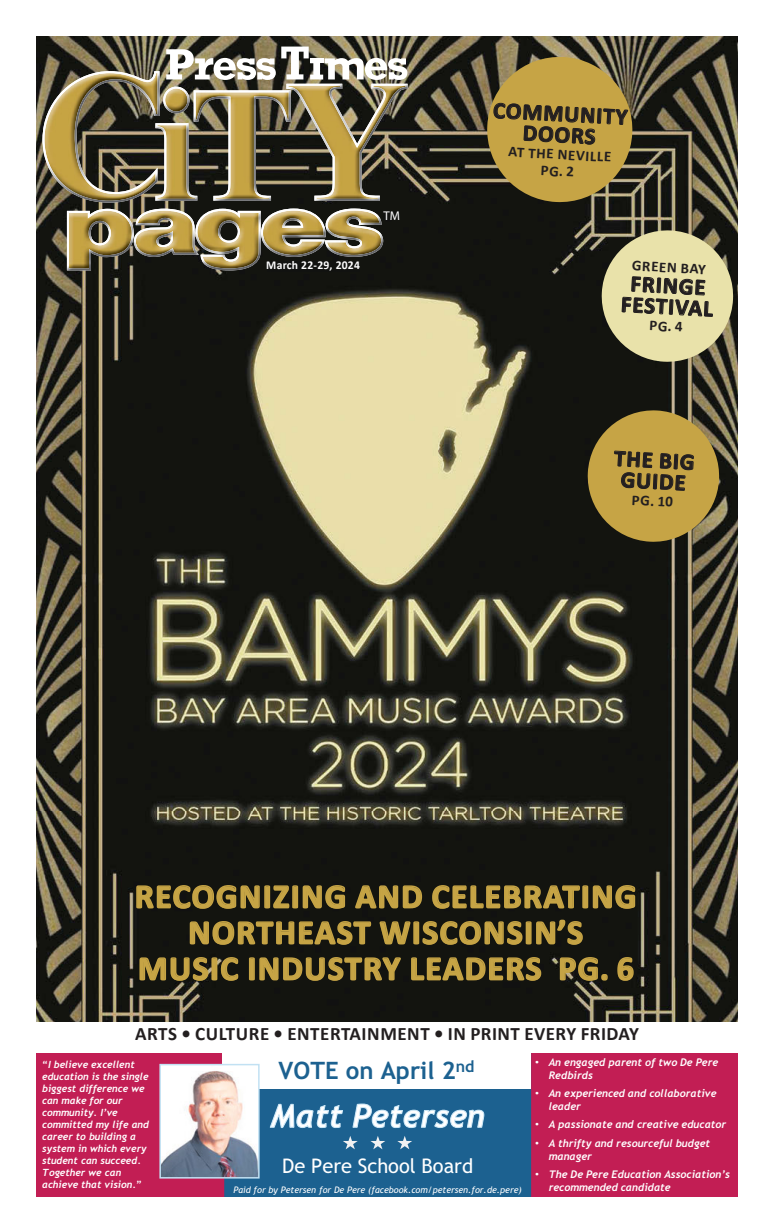
<style>
.page{position:relative;width:774px;height:1224px;background:#fff}
.page>*{position:absolute;margin:0;border:0;box-sizing:border-box;transform-origin:0 0}
.t1{font:700 34px/36px "Calibri";letter-spacing:.04em;color:#c6a445;text-align:center}
.t2{font:700 24px "Trebuchet MS";color:#1c6190}
.t3{font:700 23px/21px "Calibri";color:#231f20;text-align:center}
.t4{font:20.1px "Trebuchet MS";color:#fff}
.t5{font:700 19px "Calibri";letter-spacing:.025em;color:#231f20}
.t6{font:700 15px/16.9px "Calibri";color:#231f20;text-align:center}
.t7{font:12.7px "Myriad Pro";color:#fff}
.t8{font:700 12px "Calibri";letter-spacing:.02em;color:#fff}
.t9{font:italic 700 10.6px/12.6px "Trebuchet";color:#fff}
.t10{font:italic 700 10px/12px "Trebuchet";color:#fff}
.t11{font:italic 9px "Trebuchet MS";letter-spacing:-.005em;color:#fff}
.s1{font-family:"Trebuchet MS";font-style:normal}
.s2{font-family:"Arial MT OV SFOQOA";font-weight:400;font-style:normal;font-size:11.1px}
.s3{font-family:"Arial MT OV SFOQOA";font-weight:400;font-style:normal;font-size:11px}
</style>
<div class="page">
<div style="left:36px;top:1053px;width:702px;height:144px;background:#c21e54"></div>
<div style="left:224px;top:1089px;width:307px;height:108px;background:#1c6190"></div>
<svg style="left:269px;top:1103px;width:216px;height:25px;background:#74a0be"></svg>
<div style="left:222px;top:1053px;width:309px;height:36px;background:#fff"></div>
<img style="left:162px;top:1067px;width:95px;height:109px">
<div style="left:159px;top:1064px;width:101px;height:115px;border:2px solid #c2e1f3"></div>
<svg style="left:343px;top:1136px;width:69px;height:13px"></svg>
<img style="left:36px;top:36px;width:702px;height:986px">
<img style="left:267px;top:261px;width:93px;height:10px">
<img style="left:384px;top:211px;width:15px;height:9px">
<img style="left:42px;top:125px;width:2px;height:29px">
<img style="left:44px;top:71px;width:116px;height:132px">
<img style="left:286px;top:84px;width:122px;height:117px">
<img style="left:163px;top:87px;width:27px;height:26px">
<img style="left:194px;top:90px;width:97px;height:35px">
<img style="left:155px;top:123px;width:42px;height:2px">
<img style="left:261px;top:209px;width:122px;height:48px">
<img style="left:134px;top:209px;width:61px;height:48px">
<img style="left:195px;top:255px;width:66px;height:15px">
<img style="left:67px;top:209px;width:67px;height:61px">
<img style="left:136px;top:125px;width:245px;height:130px">
<img style="left:282px;top:218px;width:21px;height:10px">
<img style="left:218px;top:220px;width:22px;height:23px">
<img style="left:89px;top:221px;width:22px;height:24px">
<img style="left:156px;top:231px;width:17px;height:16px">
<svg style="left:166px;top:47px;width:241px;height:33px"></svg>
<svg style="left:485px;top:55px;width:149px;height:149px;background:#9e853e"></svg>
<svg style="left:600px;top:229px;width:135px;height:135px;background:#b1ab81"></svg>
<svg style="left:586px;top:409px;width:135px;height:135px;background:#99813b"></svg>
<svg style="left:135px;top:883px;width:211px;height:27px;background:#453c1e"></svg>
<svg style="left:354px;top:881px;width:69px;height:29px;background:#40381c"></svg>
<svg style="left:431px;top:881px;width:205px;height:29px;background:#41391d"></svg>
<svg style="left:138px;top:916px;width:471px;height:66px;background:#36301a"></svg>
<svg style="left:617px;top:956px;width:18px;height:26px"></svg>
<p class="t8" style="left:266px;top:257px;width:95px">March 22-29, 2024</p>
<p class="t7" style="left:384px;top:208px;width:18px">TM</p>
<h3 class="t3" style="left:494px;top:99px;width:136px;rotate:3deg">COMMUNITY<br>DOORS</h3>
<h3 class="t6" style="left:509px;top:143px;width:104px;rotate:3deg">AT THE NEVILLE<br>PG. 2</h3>
<h3 class="t6" style="left:633px;top:257px;width:75px;rotate:3deg">GREEN BAY</h3>
<h3 class="t3" style="left:623px;top:272px;width:94px;rotate:3deg">FRINGE<br>FESTIVAL</h3>
<h3 class="t6" style="left:650px;top:317px;width:35px;rotate:3deg">PG. 4</h3>
<h3 class="t3" style="left:615px;top:447px;width:82px;rotate:3deg">THE BIG<br>GUIDE</h3>
<h3 class="t6" style="left:632px;top:491px;width:43px;rotate:3deg">PG. 10</h3>
<h1 class="t1" style="left:135px;top:878px;width:503px">RECOGNIZING AND CELEBRATING<br>NORTHEAST WISCONSIN’S<br>MUSIC INDUSTRY LEADERS PG. 6</h1>
<h3 class="t5" style="left:135px;top:1021px;width:505px">ARTS • CULTURE • ENTERTAINMENT • IN PRINT EVERY FRIDAY</h3>
<p class="t10" style="left:42px;top:1059px;width:108px"><span class="s1">“</span>I believe excellent education is the single biggest difference we can make for our community. I’ve committed my life and career to building a system in which every student can succeed.<br>Together we can achieve that vision.<span class="s1">”</span></p>
<p class="t9" style="left:549px;top:1056px;width:171px;text-indent:-14px"><span class="s2">•</span> An engaged parent of two De Pere<br>Redbirds</p>
<h2 class="t2" style="left:279px;top:1056px;width:198px">VOTE on April 2<sup>nd</sup></h2>
<p class="t9" style="left:549px;top:1087px;width:169px;text-indent:-14px"><span class="s2">•</span> An experienced and collaborative leader</p>
<p class="t9" style="left:535px;top:1118px;width:193px"><span class="s2">•</span> A passionate and creative educator</p>
<p class="t9" style="left:549px;top:1137px;width:163px;text-indent:-14px"><span class="s3">•</span> A thrifty and resourceful budget manager</p>
<p class="t9" style="left:549px;top:1168px;width:183px;text-indent:-14px"><span class="s2">•</span> The De Pere Education Association’s recommended candidate</p>
<h3 class="t4" style="left:282px;top:1154px;width:193px">De Pere School Board</h3>
<p class="t11" style="left:233px;top:1184px;width:290px">Paid for by Petersen for De Pere (facebook.com/petersen.for.de.pere)</p>
</div>
